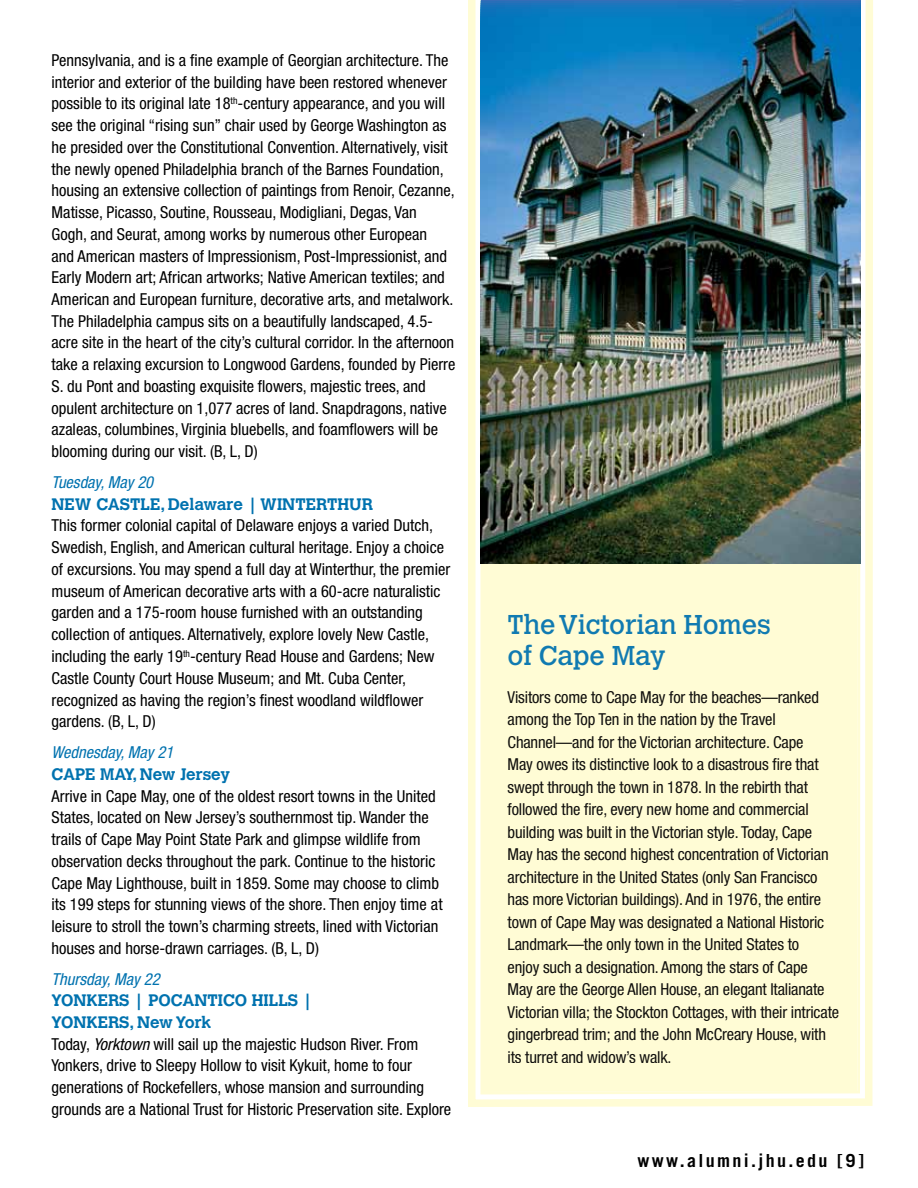
<style>
.page{position:relative;width:918px;height:1188px;background:#fff}
.page>*{position:absolute;margin:0;border:0;box-sizing:border-box;transform-origin:0 0}
.t1{font:27px/31.5px "Calvert MT Std";letter-spacing:-.01em;color:#0072af}
.t2{font:700 18px "Trade Gothic LT Std";letter-spacing:.13em;color:#000}
.t3{font:condensed 16.5px/21.8px "Helvetica Neue LT Std";color:#000}
.t4{font:700 16.5px "Calvert MT Std";color:#0072af}
.t5{font:italic condensed 16.5px "Helvetica Neue LT Std";color:#0072af}
.s1{font-style:italic}
</style>
<div class="page">
<div style="left:468px;top:0;width:405px;height:1107px;background:#fffcd5"></div>
<img style="left:481px;top:0;width:379px;height:564px">
<p class="t3" style="left:52px;top:49px;width:405px">Pennsylvania, and is a fine example of Georgian architecture. The interior and exterior of the building have been restored whenever possible to its original late 18<sup>th</sup>-century appearance, and you will see the original “rising sun” chair used by George Washington as he presided over the Constitutional Convention. Alternatively, visit the newly opened Philadelphia branch of the Barnes Foundation, housing an extensive collection of paintings from Renoir, Cezanne, Matisse, Picasso, Soutine, Rousseau, Modigliani, Degas, Van Gogh, and Seurat, among works by numerous other European<br>and American masters of Impressionism, Post-Impressionist, and Early Modern art; African artworks; Native American textiles; and American and European furniture, decorative arts, and metalwork.<br>The Philadelphia campus sits on a beautifully landscaped, 4.5- acre site in the heart of the city’s cultural corridor. In the afternoon take a relaxing excursion to Longwood Gardens, founded by Pierre S. du Pont and boasting exquisite flowers, majestic trees, and opulent architecture on 1,077 acres of land. Snapdragons, native azaleas, columbines, Virginia bluebells, and foamflowers will be blooming during our visit. (B, L, D)</p>
<p class="t5" style="left:52px;top:473px;width:103px">Tuesday, May 20</p>
<p class="t4" style="left:52px;top:493px;width:237px">NEW CASTLE, Delaware | WINTERT</p>
<p class="t4" style="left:338px;top:493px;width:36px">HUR</p>
<p class="t3" style="left:52px;top:515px;width:400px">This former colonial capital of Delaware enjoys a varied Dutch, Swedish, English, and American cultural heritage. Enjoy a choice of excursions. You may spend a full day at Winterthur, the premier museum of American decorative arts with a 60-acre naturalistic garden and a 175-room house furnished with an outstanding collection of antiques. Alternatively, explore lovely New Castle, including the early 19<sup>th</sup>-century Read House and Gardens; New Castle County Court House Museum; and Mt. Cuba Center, recognized as having the region’s finest woodland wildflower gardens. (B, L, D)</p>
<p class="t5" style="left:52px;top:743px;width:123px">Wednesday, May 21</p>
<p class="t4" style="left:52px;top:764px;width:180px">CAPE MAY, New Jersey</p>
<p class="t3" style="left:52px;top:785px;width:393px">Arrive in Cape May, one of the oldest resort towns in the United States, located on New Jersey’s southernmost tip. Wander the trails of Cape May Point State Park and glimpse wildlife from observation decks throughout the park. Continue to the historic Cape May Lighthouse, built in 1859. Some may choose to climb its 199 steps for stunning views of the shore. Then enjoy time at leisure to stroll the town’s charming streets, lined with Victorian houses and horse-drawn carriages. (B, L, D)</p>
<p class="t5" style="left:52px;top:969px;width:110px">Thursday, May 22</p>
<p class="t4" style="left:52px;top:990px;width:58px">YONKERS</p>
<p class="t4" style="left:134px;top:990px;width:72px">| POCANTIC</p>
<p class="t4" style="left:235px;top:990px;width:79px">O HILLS |</p>
<p class="t4" style="left:52px;top:1012px;width:58px">YONKERS</p>
<p class="t4" style="left:130px;top:1012px;width:83px">, New York</p>
<p class="t3" style="left:52px;top:1033px;width:401px">Today, <span class="s1">Yorktown</span> will sail up the majestic Hudson River. From Yonkers, drive to Sleepy Hollow to visit Kykuit, home to four generations of Rockefellers, whose mansion and surrounding grounds are a National Trust for Historic Preservation site. Explore</p>
<h1 class="t1" style="left:508px;top:609px;width:265px">The Victorian Homes of Cape May</h1>
<p class="t3" style="left:508px;top:685px;width:333px;line-height:22.5px">Visitors come to Cape May for the beaches—ranked among the Top Ten in the nation by the Travel Channel—and for the Victorian architecture. Cape<br>May owes its distinctive look to a disastrous fire that swept through the town in 1878. In the rebirth that followed the fire, every new home and commercial building was built in the Victorian style. Today, Cape May has the second highest concentration of Victorian architecture in the United States (only San Francisco has more Victorian buildings). And in 1976, the entire town of Cape May was designated a National Historic Landmark—the only town in the United States to<br>enjoy such a designation. Among the stars of Cape<br>May are the George Allen House, an elegant Italianate Victorian villa; the Stockton Cottages, with their intricate gingerbread trim; and the John McCreary House, with its turret and widow’s walk.</p>
<p class="t2" style="left:637px;top:1150px;width:228px">www.alumni.jhu.edu [9]</p>
</div>
